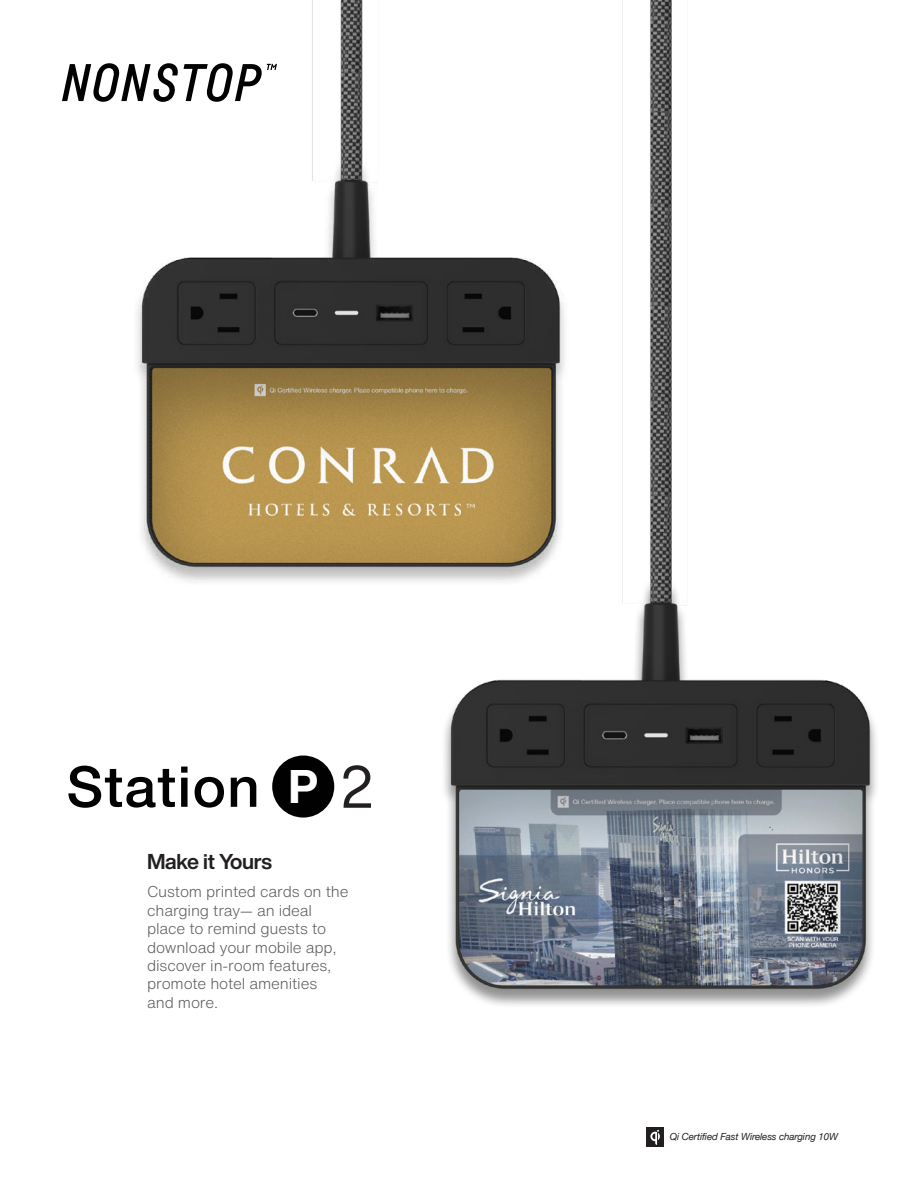
<style>
.page{position:relative;width:918px;height:1188px;background:#fff}
.page>*{position:absolute;margin:0;border:0;box-sizing:border-box;transform-origin:0 0}
.t1{font:500 56.4px "Helvetica Neue";letter-spacing:.025em;color:#010101}
.t2{font:700 21.15px "Helvetica Now Display";letter-spacing:-.02em;color:#231f20}
.t3{font:300 15.45px/18.5px "Helvetica Now Text";letter-spacing:-.01em;color:#58595b}
.t4{font:italic 9.75px "Helvetica Neue";letter-spacing:-.01em;color:#231f20}
.s1{font-weight:700;font-size:45.9px;color:#fff}
.s2{font-family:"Helvetica Now Display";font-weight:400;font-size:58.35px;color:#231f20}
</style>
<div class="page">
<div style="left:646px;top:1128px;width:18px;height:19px;background:#231f20"></div>
<svg style="left:650px;top:1130px;width:10px;height:15px"></svg>
<svg style="left:62px;top:63px;width:71px;height:39px"></svg>
<div style="left:272px;top:756px;width:62px;height:62px;background:#010101;border-radius:50%"></div>
<img style="left:444px;top:0;width:432px;height:1006px">
<img style="left:133px;top:0;width:436px;height:586px">
<h1 class="t1" style="left:67px;top:741px;width:308px">Station <span class="s1">P</span> <span class="s2">2</span></h1>
<h2 class="t2" style="left:147px;top:847px;width:126px">Make it Yours</h2>
<p class="t3" style="left:147px;top:882px;width:203px">Custom printed cards on the charging tray— an ideal place to remind guests to download your mobile app, discover in-room features, promote hotel amenities<br>and more.</p>
<p class="t4" style="left:670px;top:1130px;width:170px">Qi Certified Fast Wireless charging 10W</p>
</div>
